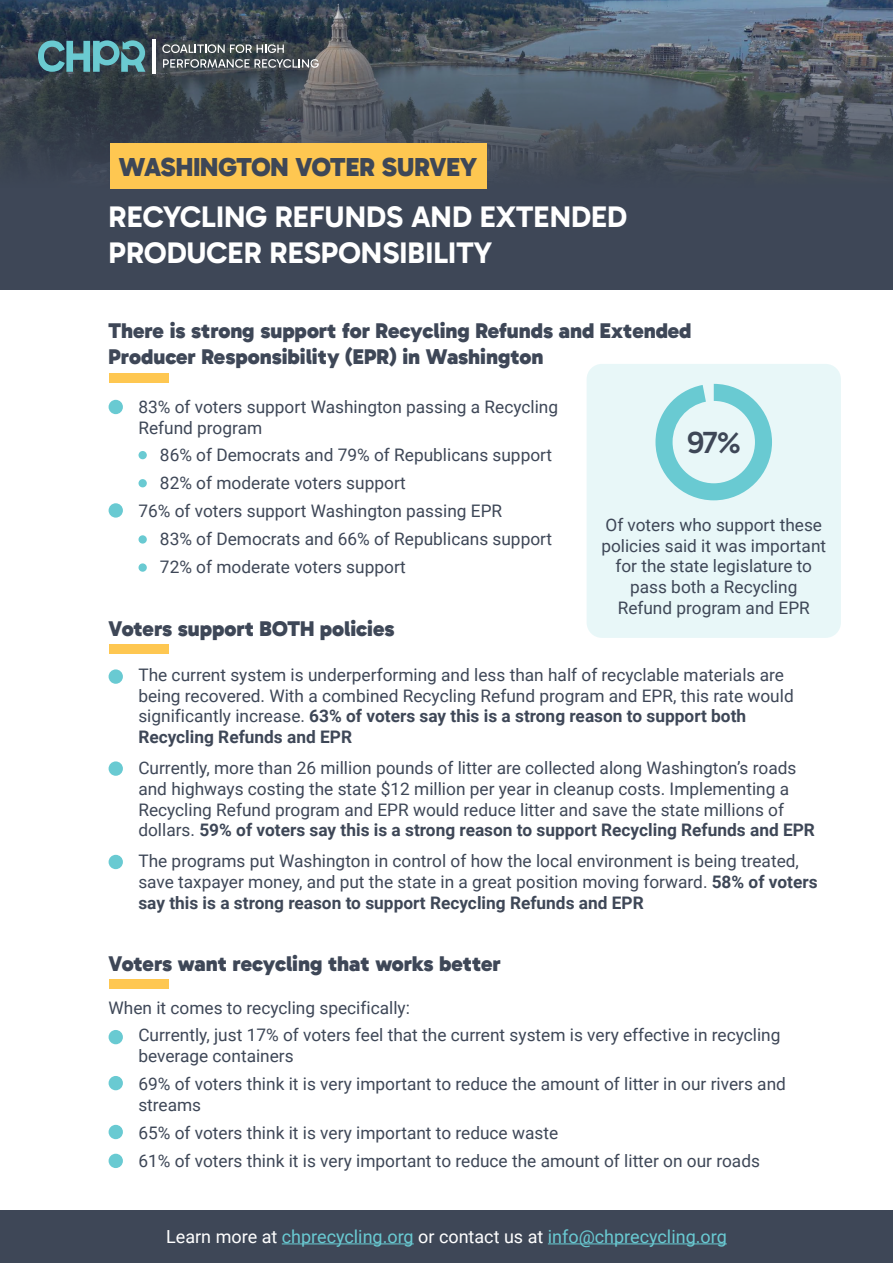
<style>
.page{position:relative;width:893px;height:1263px;background:#fff}
.page>*{position:absolute;margin:0;border:0;box-sizing:border-box;transform-origin:0 0}
.t1{font:31.05px "Gabarito";color:#3e4757}
.t2{font:30.15px/36.2px "Gabarito";color:#fff}
.t3{font:26.4px "Gabarito";color:#3e4757}
.t4{font:21.6px/26px "Gabarito";color:#3e4757}
.t5{font:18px "Roboto";color:#69cad2}
.t6{font:17.25px/20.7px "Roboto";color:#3e4757}
.s1{font-weight:700}
.s2{color:#fff}
</style>
<div class="page">
<div style="left:0;top:1210px;width:893px;height:53px;background:#3e4757"></div>
<svg style="left:0;top:1px;width:893px;height:288px;background:#444e5b"></svg>
<svg style="left:162px;top:44px;width:122px;height:9px"></svg>
<svg style="left:163px;top:59px;width:156px;height:9px"></svg>
<hr style="left:152px;top:39px;width:4px;height:34px;background:#fff">
<svg style="left:38px;top:40px;width:107px;height:32px;background:#4d848d"></svg>
<div style="left:110px;top:143px;width:376px;height:45px;background:#fec751"></div>
<div style="left:109px;top:374px;width:59px;height:9px;background:#fec751"></div>
<div style="left:109px;top:644px;width:59px;height:9px;background:#fec751"></div>
<div style="left:109px;top:400px;width:14px;height:14px;background:#69cad2;border-radius:50%"></div>
<div style="left:109px;top:503px;width:14px;height:15px;background:#69cad2;border-radius:50%"></div>
<div style="left:139px;top:451px;width:8px;height:8px;background:#69cad2;border-radius:50%"></div>
<div style="left:139px;top:479px;width:8px;height:8px;background:#69cad2;border-radius:50%"></div>
<div style="left:139px;top:535px;width:8px;height:9px;background:#69cad2;border-radius:50%"></div>
<div style="left:139px;top:563px;width:8px;height:9px;background:#69cad2;border-radius:50%"></div>
<div style="left:109px;top:669px;width:14px;height:15px;background:#69cad2;border-radius:50%"></div>
<div style="left:109px;top:761px;width:14px;height:15px;background:#69cad2;border-radius:50%"></div>
<div style="left:109px;top:855px;width:14px;height:14px;background:#69cad2;border-radius:50%"></div>
<div style="left:109px;top:979px;width:59px;height:9px;background:#fec751"></div>
<div style="left:109px;top:1030px;width:14px;height:14px;background:#69cad2;border-radius:50%"></div>
<div style="left:109px;top:1076px;width:14px;height:14px;background:#69cad2;border-radius:50%"></div>
<div style="left:109px;top:1125px;width:14px;height:14px;background:#69cad2;border-radius:50%"></div>
<div style="left:109px;top:1154px;width:14px;height:14px;background:#69cad2;border-radius:50%"></div>
<div style="left:587px;top:364px;width:254px;height:274px;background:#e8f7f8;border-radius:15px"></div>
<svg style="left:655px;top:384px;width:117px;height:116px"></svg>
<hr style="left:282px;top:1243px;width:132px;height:1px;background:#69cad2">
<hr style="left:548px;top:1243px;width:179px;height:1px;background:#69cad2">
<h3 class="t3" style="left:119px;top:150px;width:360px">WASHINGTON VOTER SURVEY</h3>
<h2 class="t2" style="left:109px;top:199px;width:520px">RECYCLING REFUNDS AND EXTENDED<br>PRODUCER RESPONSIBILITY</h2>
<p class="t4" style="left:109px;top:318px;width:584px">There is strong support for Recycling Refunds and Extended<br>Producer Responsibility (EPR) in Washington</p>
<p class="t6" style="left:138px;top:396px;width:421px">83% of voters support Washington passing a Recycling<br>Refund program</p>
<p class="t6" style="left:160px;top:444px;width:394px">86% of Democrats and 79% of Republicans support</p>
<p class="t6" style="left:160px;top:472px;width:247px">82% of moderate voters support</p>
<p class="t6" style="left:138px;top:500px;width:365px">76% of voters support Washington passing EPR</p>
<p class="t6" style="left:160px;top:528px;width:394px">83% of Democrats and 66% of Republicans support</p>
<p class="t6" style="left:160px;top:556px;width:247px">72% of moderate voters support</p>
<h1 class="t1" style="left:687px;top:423px;width:55px">97%</h1>
<p class="t6" style="left:601px;top:514px;width:226px;text-align:center">Of voters who support these policies said it was important for the state legislature to pass both a Recycling<br>Refund program and EPR</p>
<p class="t4" style="left:109px;top:616px;width:287px">Voters support BOTH policies</p>
<p class="t6" style="left:138px;top:664px;width:657px">The current system is underperforming and less than half of recyclable materials are being recovered. With a combined Recycling Refund program and EPR, this rate would significantly increase. <span class="s1">63% of voters say this is a strong reason to support both Recycling Refunds and EPR</span></p>
<p class="t6" style="left:138px;top:757px;width:678px">Currently, more than 26 million pounds of litter are collected along Washington’s roads and highways costing the state $12 million per year in cleanup costs. Implementing a Recycling Refund program and EPR would reduce litter and save the state millions of dollars. <span class="s1">59% of voters say this is a strong reason to support Recycling Refunds and EPR</span></p>
<p class="t6" style="left:138px;top:850px;width:681px">The programs put Washington in control of how the local environment is being treated, save taxpayer money, and put the state in a great position moving forward. <span class="s1">58% of voters say this is a strong reason to support Recycling Refunds and EPR</span></p>
<p class="t4" style="left:109px;top:951px;width:394px">Voters want recycling that works better</p>
<p class="t6" style="left:109px;top:996px;width:303px">When it comes to recycling specifically:</p>
<p class="t6" style="left:138px;top:1024px;width:644px">Currently, just 17% of voters feel that the current system is very effective in recycling beverage containers</p>
<p class="t6" style="left:138px;top:1073px;width:649px">69% of voters think it is very important to reduce the amount of litter in our rivers and streams</p>
<p class="t6" style="left:138px;top:1118px;width:623px;line-height:27.9px">65% of voters think it is very important to reduce waste<br>61% of voters think it is very important to reduce the amount of litter on our roads</p>
<p class="t5" style="left:166px;top:1223px;width:562px"><span class="s2">Learn more at</span> chprecycling.org <span class="s2">or contact us at</span> info@chprecycling.org</p>
</div>
